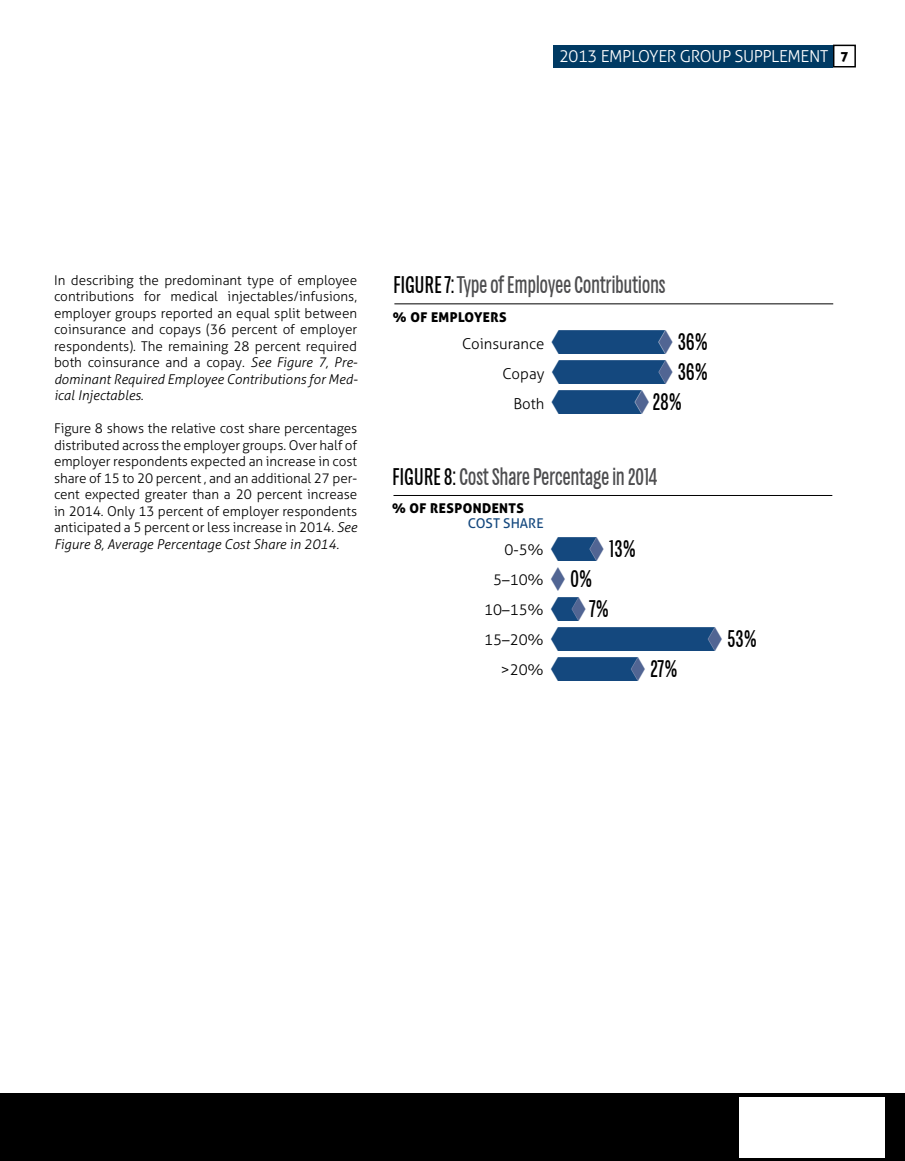
<style>
.page{position:relative;width:905px;height:1161px;background:#fff}
.page>*{position:absolute;margin:0;border:0;box-sizing:border-box;transform-origin:0 0}
.t1{font:34.5px "Chartwell Bars";color:#14487e}
.t2{font:24px "Chartwell Bars";letter-spacing:-.02em;color:#4d4d4f}
.t3{font:24px "Chartwell Bars";color:#000}
.t4{font:300 16.5px "Aller";letter-spacing:-.025em;color:#fff}
.t5{font:300 15px "Aller";color:#000}
.t6{font:300 13.5px/16.5px "Aller";letter-spacing:-.005em;color:#000;text-align:justify}
.t7{font:13.5px "Aller Display";letter-spacing:.03em;color:#000}
.t8{font:13.5px "Aller";color:#14487e}
.s1{font-family:"Aller Display";font-weight:400;font-size:13.5px;color:#000}
.s2{font-style:italic}
.s3{color:#000}
.s4{color:#516593}
.s5{font-size:24px;color:#000}
.s6{font-size:34.5px;color:#516593}
</style>
<div class="page">
<div style="left:832px;top:45px;width:23px;height:23px;border:2px solid #000"></div>
<div style="left:554px;top:45px;width:278px;height:23px;background:#003a63"></div>
<div style="left:0;top:1094px;width:904px;height:67px;background:#000"></div>
<div style="left:739px;top:1097px;width:145px;height:61px;background:#fff"></div>
<hr style="left:393px;top:495px;width:439px;height:1px;background:#000">
<hr style="left:394px;top:304px;width:439px;height:1px;background:#000">
<p class="t4" style="left:559px;top:46px;width:290px">2013 Employer Group Supplement <span class="s1">7</span></p>
<p class="t6" style="left:54px;top:272px;width:305px">I n describing the predominant type of employee contributions for medical injectables/infusions, employer groups reported an equal split between coinsurance and copays (36 percent of employer respondents). The remaining 28 percent required both coinsurance and a copay. <span class="s2">See Figure 7, Pre&shy;dominant Required Employee Contributions for Med&shy;ical Injectables.</span></p>
<p class="t6" style="left:54px;top:420px;width:305px">Figure 8 shows the relative cost share percentages distributed across the employer groups. Over half of employer respondents expected an increase in cost share of 15 to 20 percent , and an additional 27 per&shy;cent expected greater than a 20 percent increase in 2014. Only 13 percent of employer respondents anticipated a 5 percent or less increase in 2014. <span class="s2">See Figure 8, Average Percentage Cost Share in 2014.</span></p>
<h2 class="t2" style="left:393px;top:270px;width:274px"><span class="s3">Figure 7:</span> Type of Employee Contributions</h2>
<p class="t7" style="left:393px;top:308px;width:115px">% OF EMPLOYERS</p>
<p class="t5" style="left:462px;top:334px;width:84px">Coinsurance</p>
<h1 class="t1" style="left:552px;top:321px;width:157px">360<span class="s4">=</span> <span class="s5">36%</span></h1>
<p class="t5" style="left:502px;top:364px;width:43px">Copay</p>
<h1 class="t1" style="left:552px;top:351px;width:157px">360<span class="s4">=</span> <span class="s5">36%</span></h1>
<p class="t5" style="left:513px;top:394px;width:33px">Both</p>
<h1 class="t1" style="left:552px;top:381px;width:132px">280<span class="s4">=</span> <span class="s5">28%</span></h1>
<h2 class="t2" style="left:392px;top:462px;width:267px"><span class="s3">Figure 8:</span> Cost Share Percentage in 2014</h2>
<p class="t7" style="left:392px;top:500px;width:134px">% OF RESPONDENTS</p>
<p class="t8" style="left:468px;top:515px;width:69px">COST SHARE</p>
<p class="t5" style="left:504px;top:541px;width:41px">0-5%</p>
<h1 class="t1" style="left:551px;top:527px;width:86px">130<span class="s4">=</span> <span class="s5">13%</span></h1>
<p class="t5" style="left:493px;top:571px;width:52px">5–10%</p>
<h2 class="t3" style="left:551px;top:564px;width:43px"><span class="s6">=</span>0%</h2>
<p class="t5" style="left:484px;top:601px;width:61px">10–15%</p>
<h1 class="t1" style="left:551px;top:587px;width:60px">70<span class="s4">=</span> <span class="s5">7%</span></h1>
<p class="t5" style="left:484px;top:631px;width:61px">15–20%</p>
<h1 class="t1" style="left:551px;top:617px;width:207px">530<span class="s4">=</span> <span class="s5">53%</span></h1>
<p class="t5" style="left:501px;top:661px;width:44px">&gt;20%</p>
<h1 class="t1" style="left:551px;top:647px;width:128px">270<span class="s4">=</span> <span class="s5">27%</span></h1>
</div>
